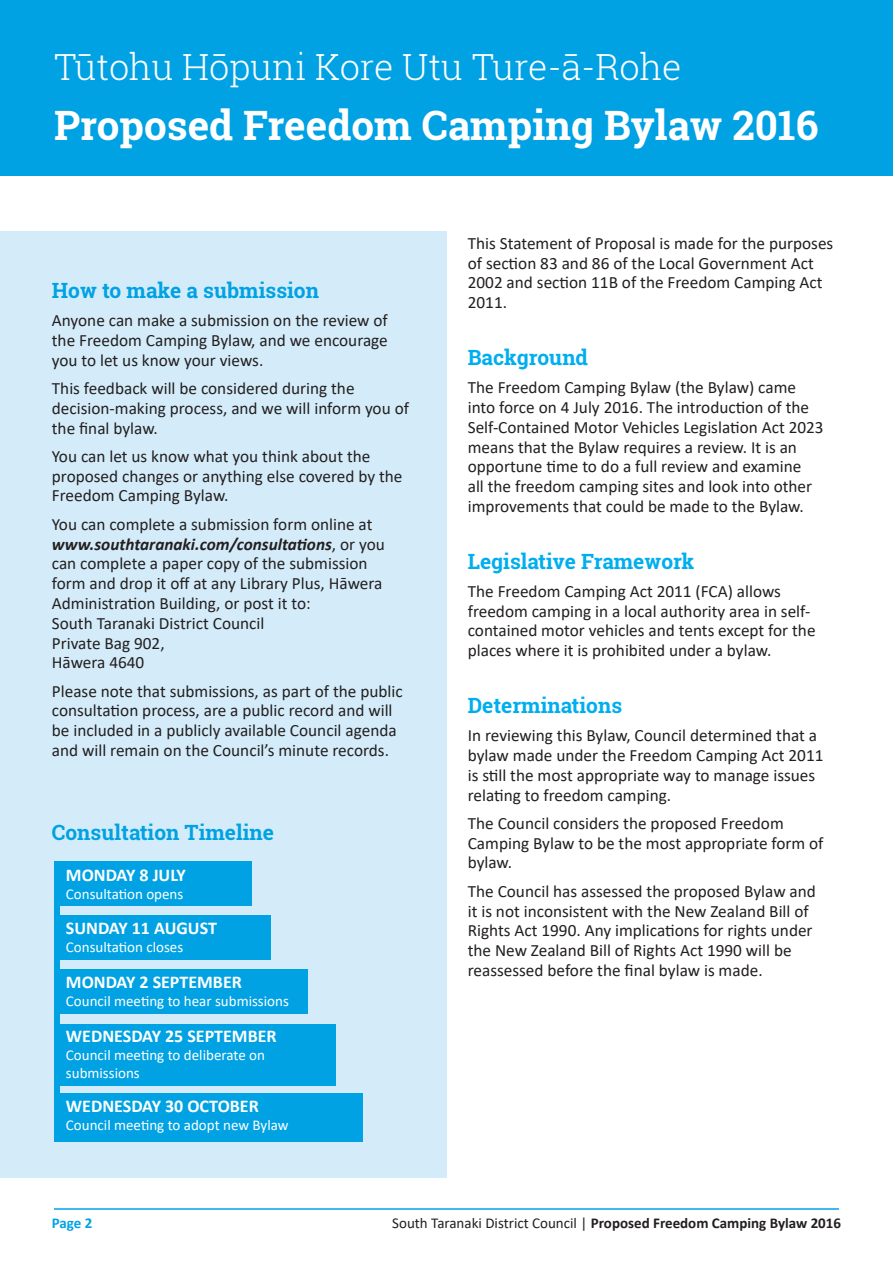
<style>
.page{position:relative;width:893px;height:1263px;background:#fff}
.page>*{position:absolute;margin:0;border:0;box-sizing:border-box;transform-origin:0 0}
.t1{font:700 40.5px "Roboto Slab";color:#fff}
.t2{font:300 36px "Roboto Slab";color:#fff}
.Table_text_bold_right_aligned{font:700 21px "Roboto Slab";color:#00aeef}
.t3{font:700 21px "Roboto Slab";color:#00a2e4}
.t4{font:700 18px "Calibri";color:#fff}
.Table_text_bold_right_aligned-2{font:17.25px/19.8px "Calibri";color:#231f20}
.t5{font:15px/18px "Calibri";color:#fff}
.t6{font:700 15px "Calibri";color:#231f20}
.t7{font:700 15px "Calibri";color:#00a2e4}
.s1{font-weight:700;font-style:italic}
.s2{font-weight:400}
</style>
<div class="page">
<hr style="left:54px;top:1208px;width:785px;height:2px;background:#00a2e4">
<div style="left:0;top:232px;width:446px;height:946px;background:#d4ecf9"></div>
<div style="left:0;top:0;width:893px;height:175px;background:#00a2e4"></div>
<div style="left:54px;top:902px;width:6px;height:197px;background:#00a2e4"></div>
<div style="left:54px;top:861px;width:197px;height:45px;background:#00a2e4"></div>
<div style="left:54px;top:915px;width:216px;height:45px;background:#00a2e4"></div>
<div style="left:54px;top:969px;width:253px;height:45px;background:#00a2e4"></div>
<div style="left:54px;top:1024px;width:282px;height:61px;background:#00a2e4"></div>
<div style="left:54px;top:1094px;width:308px;height:48px;background:#00a2e4"></div>
<p class="t2" style="left:54px;top:43px;width:629px">Tūtohu Hōpuni Kore Utu Ture-ā-Rohe</p>
<p class="t1" style="left:54px;top:98px;width:766px">Proposed Freedom Camping Bylaw 2016</p>
<p class="t3" style="left:52px;top:276px;width:269px">How to make a submission</p>
<p class="Table_text_bold_right_aligned-2" style="left:52px;top:310px;width:337px;text-align:justify">Anyone can make a submission on the review of the Freedom Camping Bylaw, and we encourage you to let us know your views.</p>
<p class="Table_text_bold_right_aligned-2" style="left:52px;top:378px;width:359px">This feedback will be considered during the decision-making process, and we will inform you of the final bylaw.</p>
<p class="Table_text_bold_right_aligned-2" style="left:52px;top:446px;width:352px">You can let us know what you think about the proposed changes or anything else covered by the<br>Freedom Camping Bylaw.</p>
<p class="Table_text_bold_right_aligned-2" style="left:52px;top:514px;width:335px">You can complete a submission form online at <span class="s1">www.southtaranaki.com/consultations</span>, or you can complete a paper copy of the submission form and drop it off at any Library Plus, Hāwera Administration Building, or post it to:<br>South Taranaki District Council<br>Private Bag 902,<br>Hāwera 4640</p>
<p class="Table_text_bold_right_aligned-2" style="left:52px;top:681px;width:352px">Please note that submissions, as part of the public consultation process, are a public record and will be included in a publicly available Council agenda and will remain on the Council’s minute records.</p>
<p class="t3" style="left:52px;top:818px;width:224px">Consultation Timeline</p>
<p class="t4" style="left:66px;top:862px;width:121px">MONDAY 8 JULY</p>
<p class="t5" style="left:66px;top:884px;width:119px">Consultation opens</p>
<p class="t4" style="left:66px;top:915px;width:153px">SUNDAY 11 AUGUST</p>
<p class="t5" style="left:66px;top:938px;width:119px">Consultation closes</p>
<p class="t4" style="left:66px;top:969px;width:177px">MONDAY 2 SEPTEMBER</p>
<p class="t5" style="left:66px;top:991px;width:224px">Council meeting to hear submissions</p>
<p class="t4" style="left:66px;top:1023px;width:212px">WEDNESDAY 25 SEPTEMBER</p>
<p class="t5" style="left:66px;top:1046px;width:201px">Council meeting to deliberate on submissions</p>
<p class="t4" style="left:66px;top:1093px;width:194px">WEDNESDAY 30 OCTOBER</p>
<p class="t5" style="left:66px;top:1116px;width:224px">Council meeting to adopt new Bylaw</p>
<p class="Table_text_bold_right_aligned-2" style="left:468px;top:233px;width:367px">This Statement of Proposal is made for the purposes of section 83 and 86 of the Local Government Act 2002 and section 11B of the Freedom Camping Act 2011.</p>
<p class="Table_text_bold_right_aligned" style="left:468px;top:343px;width:122px">Background</p>
<p class="Table_text_bold_right_aligned-2" style="left:468px;top:377px;width:357px">The Freedom Camping Bylaw (the Bylaw) came into force on 4 July 2016. The introduction of the Self-Contained Motor Vehicles Legislation Act 2023 means that the Bylaw requires a review. It is an opportune time to do a full review and examine<br>all the freedom camping sites and look into other improvements that could be made to the Bylaw.</p>
<p class="Table_text_bold_right_aligned" style="left:468px;top:546px;width:228px">Legislative Framework</p>
<p class="Table_text_bold_right_aligned-2" style="left:468px;top:581px;width:349px">The Freedom Camping Act 2011 (FCA) allows freedom camping in a local authority area in self&shy;contained motor vehicles and tents except for the places where it is prohibited under a bylaw.</p>
<p class="Table_text_bold_right_aligned" style="left:468px;top:691px;width:156px">Determinations</p>
<p class="Table_text_bold_right_aligned-2" style="left:468px;top:725px;width:357px">In reviewing this Bylaw, Council determined that a bylaw made under the Freedom Camping Act 2011 is still the most appropriate way to manage issues relating to freedom camping.</p>
<p class="Table_text_bold_right_aligned-2" style="left:468px;top:813px;width:357px">The Council considers the proposed Freedom<br>Camping Bylaw to be the most appropriate form of bylaw.</p>
<p class="Table_text_bold_right_aligned-2" style="left:468px;top:881px;width:350px">The Council has assessed the proposed Bylaw and it is not inconsistent with the New Zealand Bill of Rights Act 1990. Any implications for rights under the New Zealand Bill of Rights Act 1990 will be reassessed before the final bylaw is made.</p>
<p class="t7" style="left:52px;top:1212px;width:42px">Page 2</p>
<p class="t6" style="left:392px;top:1212px;width:450px"><span class="s2">South Taranaki District Council |</span> Proposed Freedom Camping Bylaw 2016</p>
</div>
